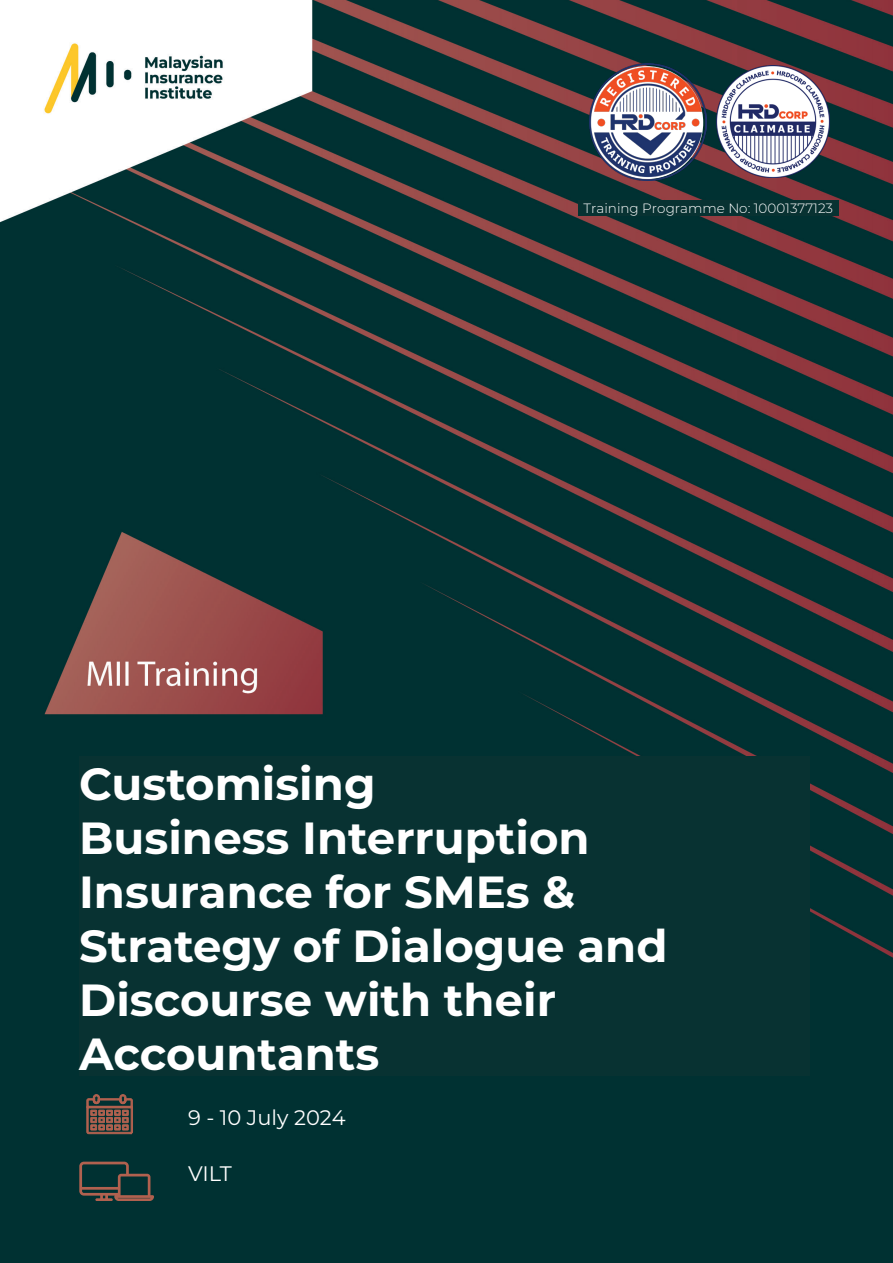
<style>
.page{position:relative;width:893px;height:1263px;background:#fff}
.page>*{position:absolute;margin:0;border:0;box-sizing:border-box;transform-origin:0 0}
.t1{font:700 45px "Montserrat";color:#fff}
.t2{font:21px "Montserrat";color:#fff}
.t3{font:300 13.5px "Montserrat";color:#fff}
</style>
<div class="page">
<img style="left:0;top:0;width:893px;height:1263px">
<img style="left:717px;top:66px;width:112px;height:112px">
<img style="left:589px;top:63px;width:117px;height:117px">
<div style="left:578px;top:200px;width:261px;height:15px;background:#083232"></div>
<div style="left:79px;top:756px;width:731px;height:319px;background:#083232"></div>
<svg style="left:79px;top:1162px;width:75px;height:39px;background:#343f3a"></svg>
<svg style="left:86px;top:1094px;width:47px;height:40px;background:#684d42"></svg>
<p class="t3" style="left:584px;top:199px;width:251px">Training Programme No: 10001377123</p>
<p class="t1" style="left:79px;top:751px;width:298px">Customising</p>
<p class="t1" style="left:79px;top:805px;width:512px">Business Interruption</p>
<p class="t1" style="left:79px;top:859px;width:498px">Insurance for SMEs &amp;</p>
<p class="t1" style="left:79px;top:913px;width:590px">Strategy of Dialogue and</p>
<p class="t1" style="left:79px;top:967px;width:478px">Discourse with their</p>
<p class="t1" style="left:79px;top:1021px;width:302px">Accountants</p>
<p class="t2" style="left:188px;top:1103px;width:159px">9 - 10 July 2024</p>
<p class="t2" style="left:188px;top:1159px;width:45px">VILT</p>
</div>
